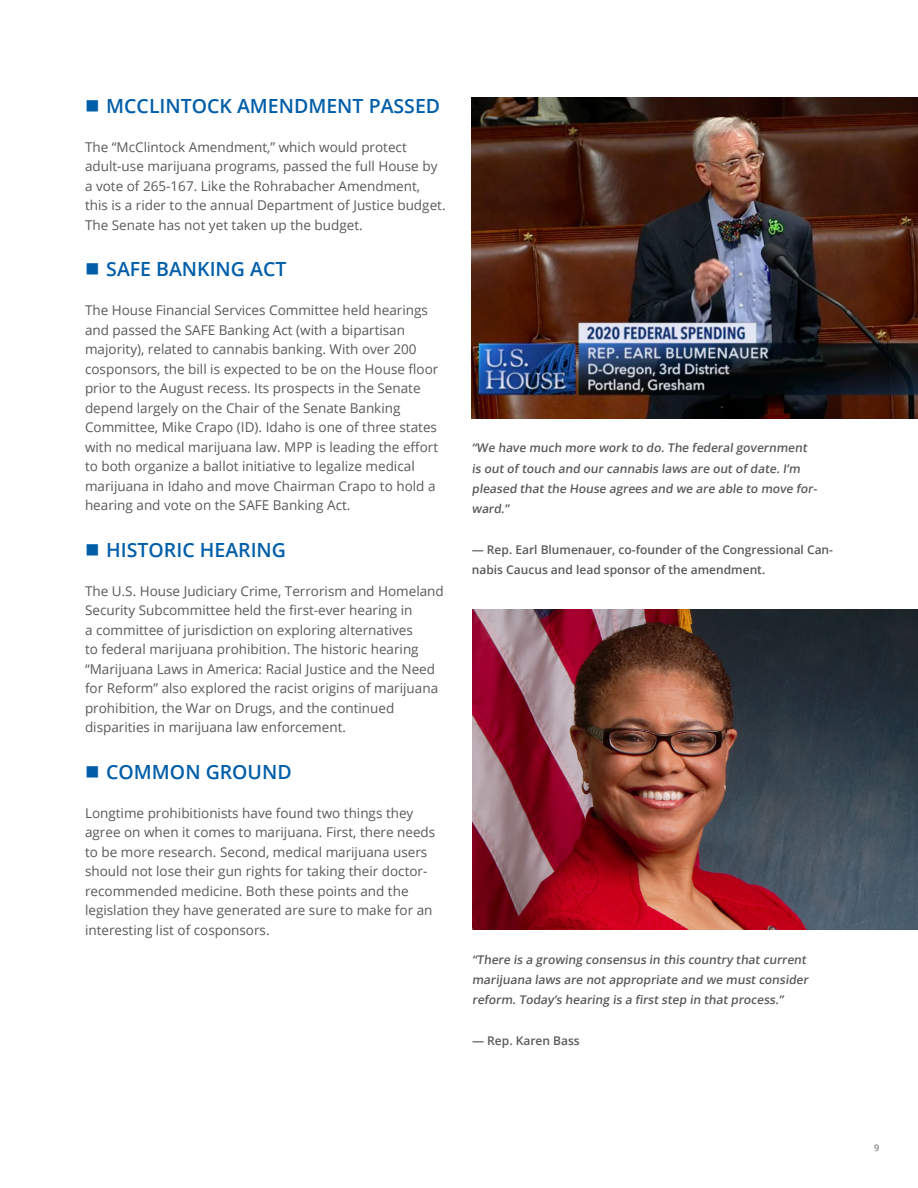
<style>
.page{position:relative;width:918px;height:1188px;background:#fff}
.page>*{position:absolute;margin:0;border:0;box-sizing:border-box;transform-origin:0 0}
.t1{font:600 19.5px "Open Sans";color:#005ea9}
.t2{font:13.5px/19.5px "Open Sans";color:#58595b}
.t3{font:600 12px/20.2px "Open Sans";color:#58595b}
.t4{font:9px "Open Sans";color:#58595b}
</style>
<div class="page">
<img style="left:472px;top:98px;width:446px;height:321px">
<img style="left:472px;top:609px;width:446px;height:321px">
<h1 class="t1" style="left:106px;top:92px;width:335px">MCCLINTOCK AMENDMENT PASSED</h1>
<p class="t2" style="left:85px;top:137px;width:362px">The “McClintock Amendment,” which would protect adult-use marijuana programs, passed the full House by a vote of 265-167. Like the Rohrabacher Amendment, this is a rider to the annual Department of Justice budget.<br>The Senate has not yet taken up the budget.</p>
<h1 class="t1" style="left:106px;top:256px;width:182px">SAFE BANKING ACT</h1>
<p class="t2" style="left:85px;top:300px;width:355px">The House Financial Services Committee held hearings and passed the SAFE Banking Act (with a bipartisan majority), related to cannabis banking. With over 200 cosponsors, the bill is expected to be on the House floor prior to the August recess. Its prospects in the Senate depend largely on the Chair of the Senate Banking Committee, Mike Crapo (ID). Idaho is one of three states with no medical marijuana law. MPP is leading the effort to both organize a ballot initiative to legalize medical marijuana in Idaho and move Chairman Crapo to hold a hearing and vote on the SAFE Banking Act.</p>
<h1 class="t1" style="left:106px;top:536px;width:181px">HISTORIC HEARING</h1>
<p class="t2" style="left:85px;top:581px;width:360px">The U.S. House Judiciary Crime, Terrorism and Homeland Security Subcommittee held the first-ever hearing in<br>a committee of jurisdiction on exploring alternatives<br>to federal marijuana prohibition. The historic hearing “Marijuana Laws in America: Racial Justice and the Need for Reform” also explored the racist origins of marijuana prohibition, the War on Drugs, and the continued disparities in marijuana law enforcement.</p>
<h1 class="t1" style="left:106px;top:758px;width:187px">COMMON GROUND</h1>
<p class="t2" style="left:85px;top:803px;width:352px">Longtime prohibitionists have found two things they agree on when it comes to marijuana. First, there needs to be more research. Second, medical marijuana users should not lose their gun rights for taking their doctor&shy;recommended medicine. Both these points and the legislation they have generated are sure to make for an interesting list of cosponsors.</p>
<p class="t3" style="left:472px;top:438px;width:349px">“We have much more work to do. The federal government is out of touch and our cannabis laws are out of date. I’m pleased that the House agrees and we are able to move for&shy;ward.”</p>
<p class="t3" style="left:472px;top:539px;width:363px">— Rep. Earl Blumenauer, co-founder of the Congressional Can&shy;nabis Caucus and lead sponsor of the amendment.</p>
<p class="t3" style="left:472px;top:949px;width:340px">“There is a growing consensus in this country that current marijuana laws are not appropriate and we must consider reform. Today’s hearing is a first step in that process.”</p>
<p class="t3" style="left:472px;top:1030px;width:109px">— Rep. Karen Bass</p>
<p class="t4" style="left:874px;top:1142px;width:7px">9</p>
</div>
